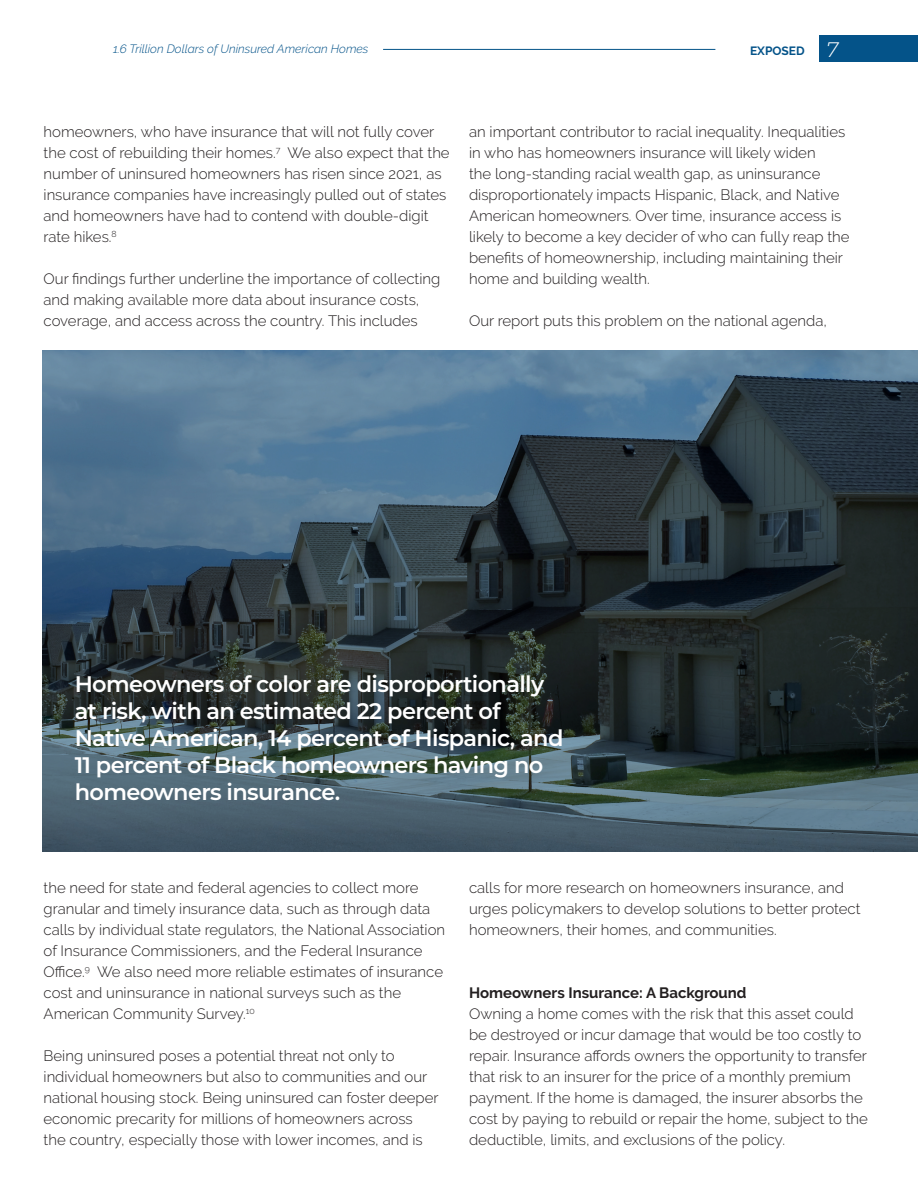
<style>
.page{position:relative;width:918px;height:1188px;background:#fff}
.page>*{position:absolute;margin:0;border:0;box-sizing:border-box;transform-origin:0 0}
.t1{font:600 22.5px/27px "Montserrat";letter-spacing:-.03em;color:#fff}
.t2{font:300 15px/21px "Raleway";color:#231f20}
.t3{font:700 15px "Raleway";color:#231f20}
.t4{font:italic 300 12px "Raleway";color:#045389}
.t5{font:700 12px "Raleway";color:#045389}
.s1{font-family:"Montserrat";font-weight:300;font-style:italic;font-size:21px;color:#fff}
</style>
<div class="page">
<svg style="left:43px;top:350px;width:875px;height:501px;background:#3a4e59"></svg>
<div style="left:820px;top:35px;width:98px;height:26px;background:#045389"></div>
<hr style="left:383px;top:49px;width:332px;height:1px;background:#045389">
<p class="t4" style="left:113px;top:42px;width:257px">1.6 Trillion Dollars of Uninsured American Homes</p>
<p class="t5" style="left:750px;top:44px;width:90px">EXPOSED <span class="s1">7</span></p>
<p class="t2" style="left:44px;top:121px;width:408px">homeowners, who have insurance that will not fully cover the cost of rebuilding their homes.<sup>7</sup> We also expect that the number of uninsured homeowners has risen since 2021, as insurance companies have increasingly pulled out of states and homeowners have had to contend with double-digit rate hikes.<sup>8</sup></p>
<p class="t2" style="left:44px;top:268px;width:398px">Our findings further underline the importance of collecting and making available more data about insurance costs, coverage, and access across the country. This includes</p>
<p class="t2" style="left:469px;top:121px;width:382px">an important contributor to racial inequality. Inequalities in who has homeowners insurance will likely widen<br>the long-standing racial wealth gap, as uninsurance disproportionately impacts Hispanic, Black, and Native American homeowners. Over time, insurance access is likely to become a key decider of who can fully reap the benefits of homeownership, including maintaining their home and building wealth.</p>
<p class="t2" style="left:469px;top:310px;width:359px">Our report puts this problem on the national agenda,</p>
<h1 class="t1" style="left:75px;top:669px;width:490px">Homeowners of color are disproportionally at risk, with an estimated 22 percent of Native American, 14 percent of Hispanic, and 11 percent of Black homeowners having no homeowners insurance.</h1>
<p class="t2" style="left:44px;top:877px;width:403px">the need for state and federal agencies to collect more granular and timely insurance data, such as through data calls by individual state regulators, the National Association of Insurance Commissioners, and the Federal Insurance Office.<sup>9</sup> We also need more reliable estimates of insurance cost and uninsurance in national surveys such as the American Community Survey.<sup>10</sup></p>
<p class="t2" style="left:44px;top:1045px;width:397px">Being uninsured poses a potential threat not only to individual homeowners but also to communities and our national housing stock. Being uninsured can foster deeper economic precarity for millions of homeowners across the country, especially those with lower incomes, and is</p>
<p class="t2" style="left:469px;top:877px;width:393px">calls for more research on homeowners insurance, and urges policymakers to develop solutions to better protect homeowners, their homes, and communities.</p>
<p class="t3" style="left:469px;top:984px;width:279px">Homeowners Insurance: A Background</p>
<p class="t2" style="left:469px;top:1003px;width:400px">Owning a home comes with the risk that this asset could be destroyed or incur damage that would be too costly to repair. Insurance affords owners the opportunity to transfer that risk to an insurer for the price of a monthly premium payment. If the home is damaged, the insurer absorbs the cost by paying to rebuild or repair the home, subject to the deductible, limits, and exclusions of the policy.</p>
</div>
